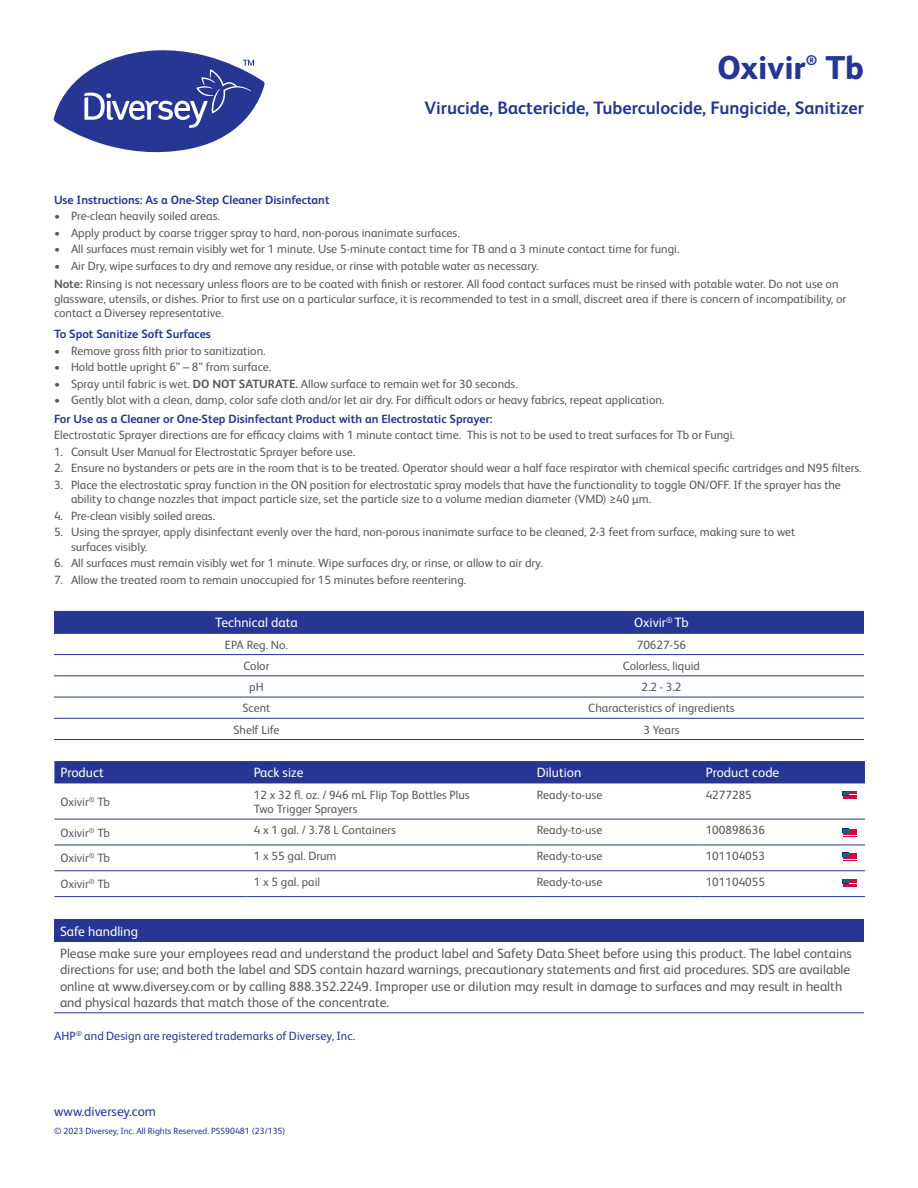
<style>
.page{position:relative;width:918px;height:1188px;background:#fff}
.page>*{position:absolute;margin:0;border:0;box-sizing:border-box;transform-origin:0 0}
.Fancy_Name_page_2{font:800 33px "FS Albert Pro";color:#263692}
.Product_Descriptor_p{font:700 18px "FS Albert Pro";color:#263692}
.Fancy_Name_page_2-2{font:800 13.95px "FS Albert Pro";color:#263692}
.Body_text{font:13.5px/16.2px "FS Albert Pro";color:#57585a}
.t1{font:13.5px "FS Albert Pro";color:#fff}
.t2{font:13.5px "FS Albert Pro";color:#263692}
.Body_text-2{font:12px/14.4px "FS Albert Pro";color:#57585a}
.bullet{font:12px "FS Albert Pro";color:#57585a}
.Body_text-3{font:700 12px "FS Albert Pro";color:#263692}
.bullet-2{font:700 12px "FS Albert Pro";color:#263692}
._2_Table_Subhead_Blu{font:12px "FS Albert Pro";letter-spacing:.01em;color:#263692}
.t3{font:9px "FS Albert Pro";color:#263692}
.s1{font-weight:700}
</style>
<div class="page">
<div style="left:54px;top:611px;width:810px;height:22px;background:#263692"></div>
<hr style="left:54px;top:697px;width:405px;height:1px;background:#263692">
<hr style="left:459px;top:697px;width:405px;height:1px;background:#263692">
<hr style="left:54px;top:675px;width:405px;height:1px;background:#263692">
<hr style="left:459px;top:675px;width:405px;height:1px;background:#263692">
<hr style="left:54px;top:633px;width:405px;height:1px;background:#263692">
<hr style="left:54px;top:718px;width:405px;height:1px;background:#263692">
<hr style="left:54px;top:739px;width:405px;height:1px;background:#263692">
<hr style="left:459px;top:633px;width:405px;height:1px;background:#263692">
<hr style="left:459px;top:718px;width:405px;height:1px;background:#263692">
<hr style="left:459px;top:739px;width:405px;height:1px;background:#263692">
<hr style="left:54px;top:654px;width:405px;height:1px;background:#263692">
<hr style="left:459px;top:654px;width:405px;height:1px;background:#263692">
<div style="left:54px;top:919px;width:810px;height:23px;background:#263692"></div>
<hr style="left:54px;top:1012px;width:810px;height:1px;background:#263692">
<div style="left:54px;top:761px;width:811px;height:22px;background:#263692"></div>
<hr style="left:54px;top:819px;width:194px;height:1px;background:#263692">
<hr style="left:248px;top:819px;width:283px;height:1px;background:#263692">
<hr style="left:531px;top:819px;width:169px;height:1px;background:#263692">
<hr style="left:700px;top:819px;width:165px;height:1px;background:#263692">
<hr style="left:54px;top:845px;width:194px;height:1px;background:#263692">
<hr style="left:248px;top:845px;width:283px;height:1px;background:#263692">
<hr style="left:531px;top:845px;width:169px;height:1px;background:#263692">
<hr style="left:700px;top:845px;width:165px;height:1px;background:#263692">
<hr style="left:54px;top:870px;width:194px;height:1px;background:#263692">
<hr style="left:248px;top:870px;width:283px;height:1px;background:#263692">
<hr style="left:531px;top:870px;width:169px;height:1px;background:#263692">
<hr style="left:700px;top:870px;width:165px;height:1px;background:#263692">
<hr style="left:54px;top:896px;width:194px;height:1px;background:#263692">
<hr style="left:248px;top:896px;width:283px;height:1px;background:#263692">
<hr style="left:531px;top:896px;width:169px;height:1px;background:#263692">
<hr style="left:700px;top:896px;width:165px;height:1px;background:#263692">
<svg style="left:843px;top:791px;width:13px;height:8px"></svg>
<svg style="left:843px;top:853px;width:13px;height:8px"></svg>
<svg style="left:843px;top:879px;width:13px;height:8px"></svg>
<svg style="left:843px;top:829px;width:13px;height:8px"></svg>
<svg style="left:53px;top:50px;width:212px;height:103px"></svg>
<p class="Fancy_Name_page_2" style="left:717px;top:42px;width:90px">Oxivir</p>
<p class="Fancy_Name_page_2-2" style="left:806px;top:50px;width:13px">®</p>
<p class="Fancy_Name_page_2" style="left:826px;top:42px;width:40px">Tb</p>
<p class="Product_Descriptor_p" style="left:424px;top:96px;width:441px">Virucide, Bactericide, Tuberculocide, Fungicide, Sanitizer</p>
<p class="Body_text-3" style="left:54px;top:191px;width:277px">Use Instructions: As a One-Step Cleaner Disinfectant</p>
<p class="Body_text-2" style="left:54px;top:208px;width:168px">• Pre-clean heavily soiled areas.</p>
<p class="Body_text-2" style="left:54px;top:224px;width:407px">• Apply product by coarse trigger spray to hard, non-porous inanimate surfaces.</p>
<p class="Body_text-2" style="left:54px;top:241px;width:627px">• All surfaces must remain visibly wet for 1 minute. Use 5-minute contact time for TB and a 3 minute contact time for fungi.</p>
<p class="Body_text-2" style="left:54px;top:257px;width:486px">• Air Dry, wipe surfaces to dry and remove any residue, or rinse with potable water as necessary.</p>
<p class="Body_text-2" style="left:54px;top:276px;width:794px"><span class="s1">Note:</span> Rinsing is not necessary unless floors are to be coated with finish or restorer. All food contact surfaces must be rinsed with potable water. Do not use on glassware, utensils, or dishes. Prior to first use on a particular surface, it is recommended to test in a small, discreet area if there is concern of incompatibility, or contact a Diversey representative.</p>
<p class="Body_text-3" style="left:54px;top:326px;width:158px">To Spot Sanitize Soft Surfaces</p>
<p class="Body_text-2" style="left:54px;top:343px;width:213px">• Remove gross filth prior to sanitization.</p>
<p class="Body_text-2" style="left:54px;top:359px;width:219px">• Hold bottle upright 6” – 8” from surface.</p>
<p class="Body_text-2" style="left:54px;top:376px;width:465px">• Spray until fabric is wet. <span class="s1">DO NOT SATURATE.</span> Allow surface to remain wet for 30 seconds.</p>
<p class="Body_text-2" style="left:54px;top:392px;width:612px">• Gently blot with a clean, damp, color safe cloth and/or let air dry. For difficult odors or heavy fabrics, repeat application.</p>
<p class="bullet-2" style="left:54px;top:410px;width:440px">For Use as a Cleaner or One-Step Disinfectant Product with an Electrostatic Sprayer:</p>
<p class="bullet" style="left:54px;top:427px;width:683px">Electrostatic Sprayer directions are for efficacy claims with 1 minute contact time. This is not to be used to treat surfaces for Tb or Fungi.</p>
<p class="Body_text-2" style="left:54px;top:444px;width:303px">1. Consult User Manual for Electrostatic Sprayer before use.</p>
<p class="Body_text-2" style="left:54px;top:460px;width:809px">2. Ensure no bystanders or pets are in the room that is to be treated. Operator should wear a half face respirator with chemical specific cartridges and N95 filters.</p>
<p class="Body_text-2" style="left:71px;top:477px;width:771px;text-indent:-17px">3. Place the electrostatic spray function in the ON position for electrostatic spray models that have the functionality to toggle ON/OFF. If the sprayer has the ability to change nozzles that impact particle size, set the particle size to a volume median diameter (VMD) ≥40 μm.</p>
<p class="Body_text-2" style="left:54px;top:508px;width:163px">4. Pre-clean visibly soiled areas.</p>
<p class="Body_text-2" style="left:71px;top:524px;width:726px;text-indent:-17px">5. Using the sprayer, apply disinfectant evenly over the hard, non-porous inanimate surface to be cleaned, 2-3 feet from surface, making sure to wet surfaces visibly.</p>
<p class="Body_text-2" style="left:54px;top:555px;width:490px">6. All surfaces must remain visibly wet for 1 minute. Wipe surfaces dry, or rinse, or allow to air dry.</p>
<p class="Body_text-2" style="left:54px;top:571px;width:414px">7. Allow the treated room to remain unoccupied for 15 minutes before reentering.</p>
<p class="t1" style="left:215px;top:613px;width:84px">Technical data</p>
<p class="t1" style="left:634px;top:613px;width:56px">Oxivir<sup>®</sup> Tb</p>
<p class="Body_text-2" style="left:225px;top:636px;width:65px">EPA Reg. No.</p>
<p class="Body_text-2" style="left:637px;top:636px;width:51px">70627-56</p>
<p class="Body_text-2" style="left:243px;top:658px;width:28px">Color</p>
<p class="Body_text-2" style="left:623px;top:658px;width:79px">Colorless, liquid</p>
<p class="Body_text-2" style="left:249px;top:679px;width:16px">pH</p>
<p class="Body_text-2" style="left:641px;top:679px;width:42px">2.2 - 3.2</p>
<p class="Body_text-2" style="left:243px;top:700px;width:29px">Scent</p>
<p class="Body_text-2" style="left:588px;top:700px;width:148px">Characteristics of ingredients</p>
<p class="Body_text-2" style="left:233px;top:721px;width:48px">Shelf Life</p>
<p class="Body_text-2" style="left:643px;top:721px;width:38px">3 Years</p>
<p class="t1" style="left:60px;top:763px;width:45px">Product</p>
<p class="t1" style="left:254px;top:763px;width:51px">Pack size</p>
<p class="t1" style="left:537px;top:763px;width:46px">Dilution</p>
<p class="t1" style="left:706px;top:763px;width:75px">Product code</p>
<p class="Body_text-2" style="left:60px;top:794px;width:51px">Oxivir<sup>®</sup> Tb</p>
<p class="Body_text-2" style="left:254px;top:786px;width:217px">12 x 32 fl. oz. / 946 mL Flip Top Bottles Plus<br>Two Trigger Sprayers</p>
<p class="Body_text-2" style="left:537px;top:786px;width:67px">Ready-to-use</p>
<p class="Body_text-2" style="left:706px;top:786px;width:48px">4277285</p>
<p class="Body_text-2" style="left:60px;top:824px;width:51px">Oxivir<sup>®</sup> Tb</p>
<p class="Body_text-2" style="left:254px;top:822px;width:144px">4 x 1 gal. / 3.78 L Containers</p>
<p class="Body_text-2" style="left:537px;top:822px;width:67px">Ready-to-use</p>
<p class="Body_text-2" style="left:706px;top:822px;width:61px">100898636</p>
<p class="Body_text-2" style="left:60px;top:850px;width:51px">Oxivir<sup>®</sup> Tb</p>
<p class="Body_text-2" style="left:254px;top:848px;width:84px">1 x 55 gal. Drum</p>
<p class="Body_text-2" style="left:537px;top:848px;width:67px">Ready-to-use</p>
<p class="Body_text-2" style="left:706px;top:848px;width:61px">101104053</p>
<p class="Body_text-2" style="left:60px;top:876px;width:51px">Oxivir<sup>®</sup> Tb</p>
<p class="Body_text-2" style="left:254px;top:874px;width:68px">1 x 5 gal. pail</p>
<p class="Body_text-2" style="left:537px;top:874px;width:67px">Ready-to-use</p>
<p class="Body_text-2" style="left:706px;top:874px;width:61px">101104055</p>
<p class="t1" style="left:60px;top:922px;width:80px">Safe handling</p>
<p class="Body_text" style="left:60px;top:944px;width:794px">Please make sure your employees read and understand the product label and Safety Data Sheet before using this product. The label contains directions for use; and both the label and SDS contain hazard warnings, precautionary statements and first aid procedures. SDS are available online at www.diversey.com or by calling 888.352.2249. Improper use or dilution may result in damage to surfaces and may result in health and physical hazards that match those of the concentrate.</p>
<p class="_2_Table_Subhead_Blu" style="left:54px;top:1028px;width:303px">AHP<sup>®</sup> and Design are registered trademarks of Diversey, Inc.</p>
<p class="t2" style="left:54px;top:1102px;width:104px">www.diversey.com</p>
<p class="t3" style="left:54px;top:1125px;width:233px">© 2023 Diversey, Inc. All Rights Reserved. PSS90481 (23/135)</p>
</div>
